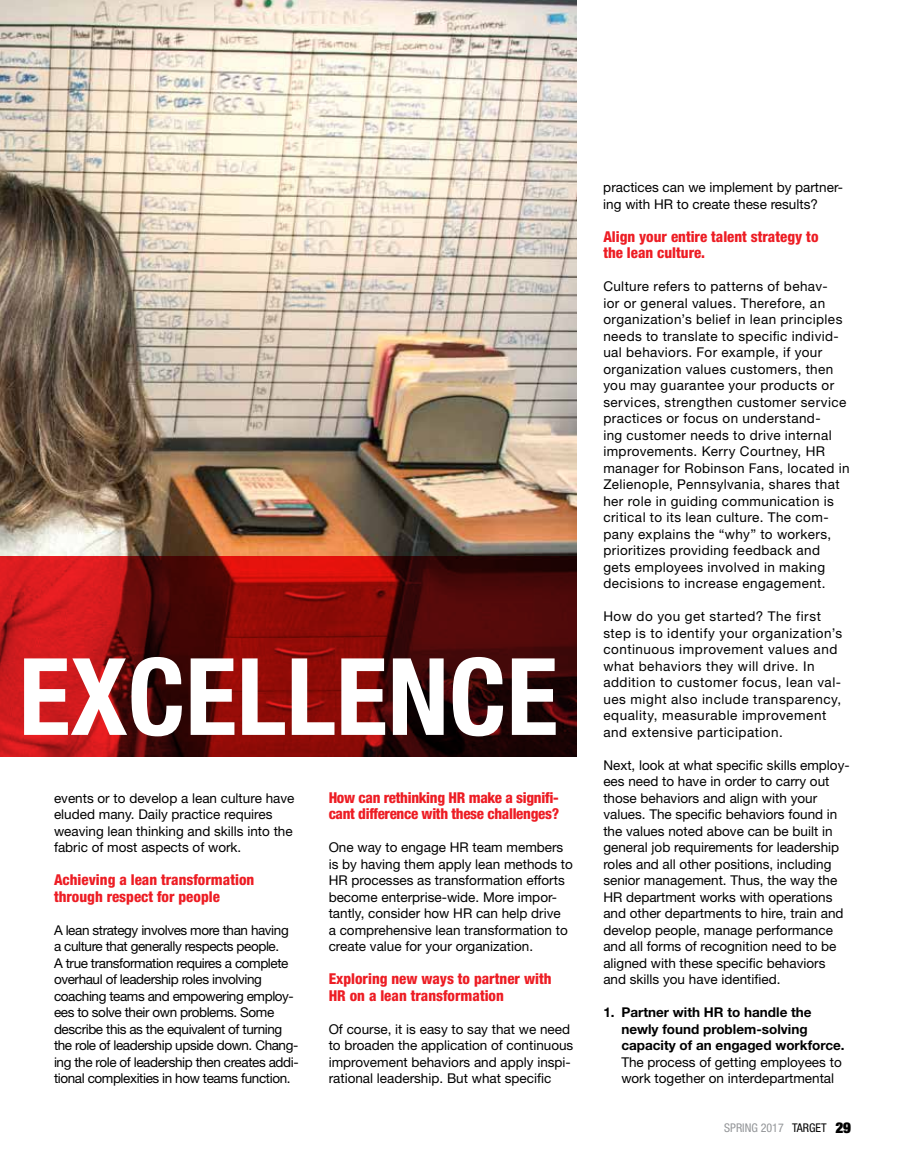
<style>
.page{position:relative;width:905px;height:1175px;background:#fff}
.page>*{position:absolute;margin:0;border:0;box-sizing:border-box;transform-origin:0 0}
.t1{font:700 condensed 107.1px "Helvetica Neue LT Std";color:#fff}
.t2{font:800 condensed 15px/16.5px "Helvetica Neue LT Std";color:#ed1d24}
.t3{font:800 condensed 15px/16.5px "Helvetica Neue LT Std";letter-spacing:-.02em;color:#ed1d24}
.t4{font:13.5px/16.5px "Helvetica Neue LT Std";color:#000}
.t5{font:13.5px/16.5px "Helvetica Neue LT Std";letter-spacing:.03em;color:#000}
.t6{font:13.5px/16.5px "Helvetica Neue LT Std";letter-spacing:-.03em;color:#000}
.t7{font:13.5px/16.5px "Helvetica Neue LT Std";letter-spacing:.04em;color:#000}
.t8{font:700 13.5px/16.5px "Helvetica Neue LT Std";color:#000}
.t9{font:condensed 12px "Helvetica Neue LT Std";color:#939598}
.s1{color:#000}
.s2{font-weight:900;font-size:15px;color:#000}
</style>
<div class="page">
<img style="left:0;top:0;width:576px;height:556px">
<svg style="left:0;top:556px;width:576px;height:200px;background:#740c0b"></svg>
<h1 class="t1" style="left:19px;top:632px;width:541px">EXCELLENCE</h1>
<p class="t4" style="left:54px;top:789px;width:242px">events or to develop a lean culture have eluded many. Daily practice requires weaving lean thinking and skills into the fabric of most aspects of work.</p>
<p class="t2" style="left:54px;top:871px;width:202px">Achieving a lean transformation through respect for people</p>
<p class="t6" style="left:54px;top:921px;width:246px">A lean strategy involves more than having a culture that generally respects people.<br>A true transformation requires a complete overhaul of leadership roles involving coaching teams and empowering employ&shy;ees to solve their own problems. Some describe this as the equivalent of turning the role of leadership upside down. Chang&shy;ing the role of leadership then creates addi&shy;tional complexities in how teams function.</p>
<p class="t3" style="left:328px;top:789px;width:232px">How can rethinking HR make a signifi&shy;cant difference with these challenges?</p>
<p class="t4" style="left:328px;top:839px;width:246px">One way to engage HR team members is by having them apply lean methods to HR processes as transformation efforts become enterprise-wide. More impor&shy;tantly, consider how HR can help drive<br>a comprehensive lean transformation to create value for your organization.</p>
<p class="t2" style="left:328px;top:970px;width:224px">Exploring new ways to partner with<br>HR on a lean transformation</p>
<p class="t4" style="left:328px;top:1020px;width:246px">Of course, it is easy to say that we need to broaden the application of continuous improvement behaviors and apply inspi&shy;rational leadership. But what specific</p>
<p class="t4" style="left:603px;top:179px;width:241px">practices can we implement by partner&shy;ing with HR to create these results?</p>
<p class="t2" style="left:603px;top:228px;width:217px">Align your entire talent strategy to the lean culture.</p>
<p class="t5" style="left:603px;top:278px;width:248px">Culture refers to patterns of behav-<br>ior or general values. Therefore, an organization’s belief in lean principles needs to translate to specific individ&shy;ual behaviors. For example, if your organization values customers, then you may guarantee your products or services, strengthen customer service practices or focus on understand-<br>ing customer needs to drive internal improvements. Kerry Courtney, HR manager for Robinson Fans, located in Zelienople, Pennsylvania, shares that her role in guiding communication is critical to its lean culture. The com&shy;pany explains the “why” to workers, prioritizes providing feedback and gets employees involved in making decisions to increase engagement.</p>
<p class="t7" style="left:603px;top:608px;width:240px">How do you get started? The first step is to identify your organization’s continuous improvement values and what behaviors they will drive. In addition to customer focus, lean val&shy;ues might also include transparency, equality, measurable improvement and extensive participation.</p>
<p class="t4" style="left:603px;top:756px;width:248px">Next, look at what specific skills employ&shy;ees need to have in order to carry out those behaviors and align with your values. The specific behaviors found in the values noted above can be built in general job requirements for leadership roles and all other positions, including senior management. Thus, the way the HR department works with operations and other departments to hire, train and develop people, manage performance and all forms of recognition need to be aligned with these specific behaviors and skills you have identified.</p>
<p class="t8" style="left:621px;top:1004px;width:225px;text-indent:-18px">1. Partner with HR to handle the newly found problem-solving capacity of an engaged workforce.</p>
<p class="t4" style="left:621px;top:1053px;width:222px">The process of getting employees to work together on interdepartmental</p>
<p class="t9" style="left:724px;top:1120px;width:128px">SPRING 2017 <span class="s1">TARGET</span> <span class="s2">29</span></p>
</div>
